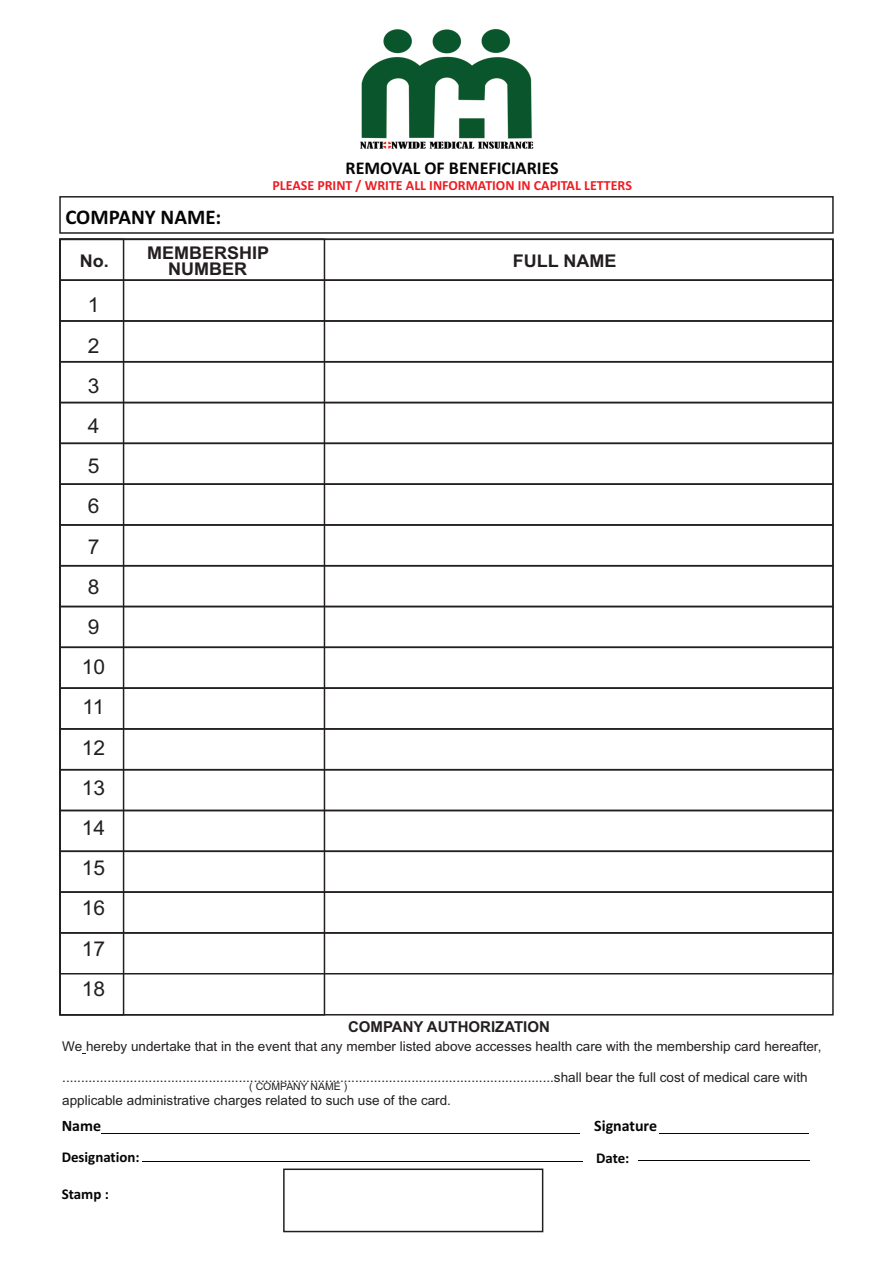
<style>
.page{position:relative;width:893px;height:1263px;background:#fff}
.page>*{position:absolute;margin:0;border:0;box-sizing:border-box;transform-origin:0 0}
.t1{font:700 21px "Calibri";color:#040504}
.t2{font:20.4px/40.2px "Arial";color:#231f20}
.t3{font:700 18px "Calibri";color:#040504}
.t4{font:700 17.55px/16.4px "Arial";color:#231f20;text-align:center}
.t5{font:700 15.9px "Calibri";color:#040504}
.t6{font:700 15px "Calibri";color:#040504}
.t7{font:700 15px "Arial";color:#231f20}
.t8{font:700 13.95px "Calibri";color:#ee1d23}
.t9{font:13.5px/23.1px "Arial";color:#231f20}
.t10{font:10.5px "Arial";color:#231f20}
</style>
<div class="page">
<img style="left:360px;top:30px;width:174px;height:119px">
<div style="left:59px;top:239px;width:775px;height:42px;border:2px solid #231f20"></div>
<div style="left:59px;top:279px;width:775px;height:43px;border:2px solid #231f20"></div>
<div style="left:59px;top:320px;width:775px;height:43px;border:2px solid #231f20"></div>
<div style="left:59px;top:361px;width:775px;height:42px;border:2px solid #231f20"></div>
<div style="left:59px;top:402px;width:775px;height:42px;border:2px solid #231f20"></div>
<div style="left:59px;top:442px;width:775px;height:43px;border:2px solid #231f20"></div>
<div style="left:59px;top:483px;width:775px;height:43px;border:2px solid #231f20"></div>
<div style="left:59px;top:524px;width:775px;height:42px;border:2px solid #231f20"></div>
<div style="left:59px;top:565px;width:775px;height:42px;border:2px solid #231f20"></div>
<div style="left:59px;top:606px;width:775px;height:42px;border:2px solid #231f20"></div>
<div style="left:59px;top:646px;width:775px;height:43px;border:2px solid #231f20"></div>
<div style="left:59px;top:687px;width:775px;height:43px;border:2px solid #231f20"></div>
<div style="left:59px;top:728px;width:775px;height:42px;border:2px solid #231f20"></div>
<div style="left:59px;top:769px;width:775px;height:42px;border:2px solid #231f20"></div>
<div style="left:59px;top:810px;width:775px;height:42px;border:2px solid #231f20"></div>
<div style="left:59px;top:850px;width:775px;height:43px;border:2px solid #231f20"></div>
<div style="left:59px;top:891px;width:775px;height:43px;border:2px solid #231f20"></div>
<div style="left:59px;top:932px;width:775px;height:42px;border:2px solid #231f20"></div>
<div style="left:59px;top:239px;width:65px;height:776px;border:2px solid #231f20"></div>
<div style="left:59px;top:239px;width:266px;height:776px;border:2px solid #231f20"></div>
<hr style="left:101px;top:1133px;width:479px;height:1px;background:#040504">
<hr style="left:659px;top:1133px;width:150px;height:1px;background:#040504">
<div style="left:59px;top:196px;width:775px;height:38px;border:2px solid #231f20"></div>
<hr style="left:142px;top:1161px;width:440px;height:1px;background:#040504">
<hr style="left:638px;top:1160px;width:171px;height:1px;background:#040504">
<div style="left:283px;top:1168px;width:260px;height:64px;border:2px solid #231f20"></div>
<h1 class="t1" style="left:65px;top:208px;width:157px">COMPANY NAME:</h1>
<h3 class="t3" style="left:346px;top:161px;width:215px">REMOVAL OF BENEFICIARIES</h3>
<p class="t8" style="left:272px;top:179px;width:361px">PLEASE PRINT / WRITE ALL INFORMATION IN CAPITAL LETTERS</p>
<p class="t4" style="left:147px;top:246px;width:124px">MEMBERSHIP<br>NUMBER</p>
<p class="t4" style="left:80px;top:255px;width:30px">No.</p>
<p class="t4" style="left:513px;top:255px;width:105px">FULL NAME</p>
<h2 class="t2" style="left:82px;top:287px;width:25px">1<br>2<br>3<br>4<br>5<br>6<br>7<br>8<br>9<br>10<br>11<br>12<br>13<br>14<br>15<br>16<br>17<br>18</h2>
<p class="t7" style="left:348px;top:1021px;width:203px">COMPANY AUTHORIZATION</p>
<p class="t9" style="left:62px;top:1036px;width:761px">We hereby undertake that in the event that any member listed above accesses health care with the membership card hereafter,</p>
<p class="t9" style="left:62px;top:1066px;width:747px">...................................................................................................................................shall bear the full cost of medical care with applicable administrative charges related to such use of the card.</p>
<p class="t10" style="left:249px;top:1083px;width:99px">( COMPANY NAME )</p>
<p class="t5" style="left:62px;top:1119px;width:41px">Name</p>
<p class="t5" style="left:594px;top:1119px;width:64px">Signature</p>
<p class="t6" style="left:62px;top:1150px;width:80px">Designation:</p>
<p class="t6" style="left:596px;top:1151px;width:35px">Date:</p>
<p class="t6" style="left:62px;top:1187px;width:49px">Stamp :</p>
</div>
